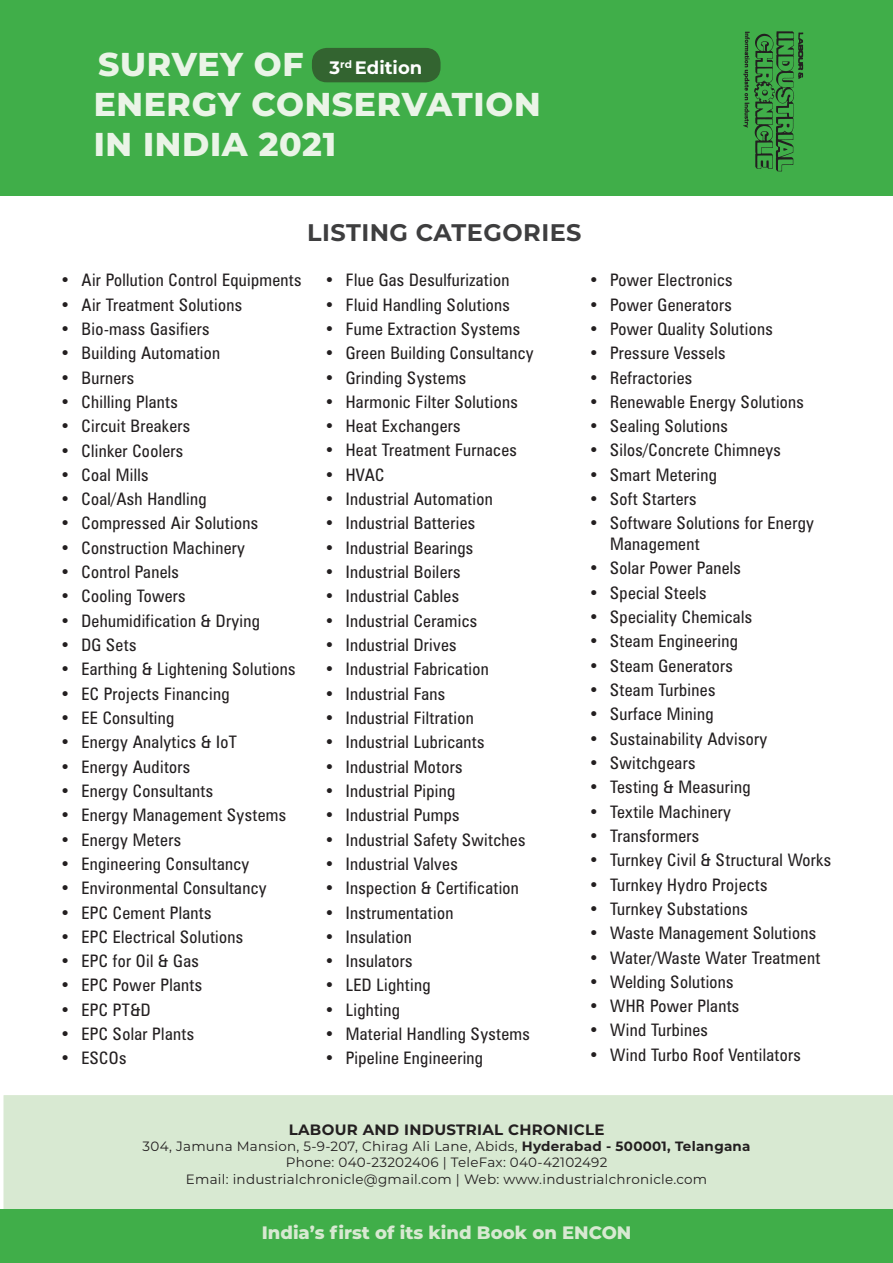
<style>
.page{position:relative;width:893px;height:1263px;background:#fff}
.page>*{position:absolute;margin:0;border:0;box-sizing:border-box;transform-origin:0 0}
.t1{font:800 33px/39.6px "Montserrat";letter-spacing:.02em;color:#eaf4e7}
.t2{font:700 24px "Montserrat";letter-spacing:.02em;color:#3e3e3f}
.t3{font:800 18px "Montserrat";color:#d8e9d2}
.t4{font:700 18px "Montserrat";color:#fff}
.t5{font:condensed 17.25px/20.7px "Zurich BT";letter-spacing:.02em;color:#231f20}
.t6{font:700 15px "Montserrat";letter-spacing:.02em;color:#231f20}
.t7{font:13.5px/16.2px "Montserrat";letter-spacing:.02em;color:#231f20;text-align:center}
.s1{font-weight:700}
</style>
<div class="page">
<div style="left:0;top:0;width:893px;height:196px;background:#40ae49"></div>
<img style="left:743px;top:31px;width:61px;height:141px">
<div style="left:312px;top:48px;width:129px;height:34px;background:#336430;border-radius:15px"></div>
<div style="left:3px;top:1095px;width:890px;height:114px;background:#d8e9d2"></div>
<div style="left:0;top:1209px;width:893px;height:54px;background:#40ae49"></div>
<h1 class="t1" style="left:94px;top:47px;width:448px">SURVEY OF<br>ENERGY CONSERVATION<br>IN INDIA 2021</h1>
<p class="t4" style="left:330px;top:60px;width:94px">3<sup>rd</sup> Edition</p>
<h2 class="t2" style="left:307px;top:223px;width:276px">LISTING CATEGORIES</h2>
<p class="t5" style="left:60px;top:271px;width:243px">• Air Pollution Control Equipments</p>
<p class="t5" style="left:60px;top:296px;width:183px">• Air Treatment Solutions</p>
<p class="t5" style="left:60px;top:320px;width:151px">• Bio-mass Gasifiers</p>
<p class="t5" style="left:60px;top:344px;width:161px">• Building Automation</p>
<p class="t5" style="left:60px;top:369px;width:76px">• Burners</p>
<p class="t5" style="left:60px;top:393px;width:119px">• Chilling Plants</p>
<p class="t5" style="left:60px;top:417px;width:131px">• Circuit Breakers</p>
<p class="t5" style="left:60px;top:442px;width:125px">• Clinker Coolers</p>
<p class="t5" style="left:60px;top:466px;width:90px">• Coal Mills</p>
<p class="t5" style="left:60px;top:490px;width:148px">• Coal/Ash Handling</p>
<p class="t5" style="left:60px;top:515px;width:199px">• Compressed Air Solutions</p>
<p class="t5" style="left:60px;top:539px;width:186px">• Construction Machinery</p>
<p class="t5" style="left:60px;top:563px;width:120px">• Control Panels</p>
<p class="t5" style="left:60px;top:587px;width:127px">• Cooling Towers</p>
<p class="t5" style="left:60px;top:612px;width:201px">• Dehumidification &amp; Drying</p>
<p class="t5" style="left:60px;top:636px;width:78px">• DG Sets</p>
<p class="t5" style="left:60px;top:660px;width:237px">• Earthing &amp; Lightening Solutions</p>
<p class="t5" style="left:60px;top:685px;width:171px">• EC Projects Financing</p>
<p class="t5" style="left:60px;top:709px;width:116px">• EE Consulting</p>
<p class="t5" style="left:60px;top:733px;width:178px">• Energy Analytics &amp; IoT</p>
<p class="t5" style="left:60px;top:758px;width:132px">• Energy Auditors</p>
<p class="t5" style="left:60px;top:782px;width:154px">• Energy Consultants</p>
<p class="t5" style="left:60px;top:806px;width:227px">• Energy Management Systems</p>
<p class="t5" style="left:60px;top:831px;width:122px">• Energy Meters</p>
<p class="t5" style="left:60px;top:855px;width:191px">• Engineering Consultancy</p>
<p class="t5" style="left:60px;top:879px;width:208px">• Environmental Consultancy</p>
<p class="t5" style="left:60px;top:904px;width:153px">• EPC Cement Plants</p>
<p class="t5" style="left:60px;top:928px;width:185px">• EPC Electrical Solutions</p>
<p class="t5" style="left:60px;top:952px;width:140px">• EPC for Oil &amp; Gas</p>
<p class="t5" style="left:60px;top:976px;width:143px">• EPC Power Plants</p>
<p class="t5" style="left:60px;top:1001px;width:92px">• EPC PT&amp;D</p>
<p class="t5" style="left:60px;top:1025px;width:135px">• EPC Solar Plants</p>
<p class="t5" style="left:60px;top:1049px;width:68px">• ESCOs</p>
<p class="t5" style="left:325px;top:271px;width:186px">• Flue Gas Desulfurization</p>
<p class="t5" style="left:325px;top:296px;width:187px">• Fluid Handling Solutions</p>
<p class="t5" style="left:325px;top:320px;width:197px">• Fume Extraction Systems</p>
<p class="t5" style="left:325px;top:344px;width:211px">• Green Building Consultancy</p>
<p class="t5" style="left:325px;top:369px;width:143px">• Grinding Systems</p>
<p class="t5" style="left:325px;top:393px;width:195px">• Harmonic Filter Solutions</p>
<p class="t5" style="left:325px;top:417px;width:137px">• Heat Exchangers</p>
<p class="t5" style="left:325px;top:442px;width:194px">• Heat Treatment Furnaces</p>
<p class="t5" style="left:325px;top:466px;width:61px">• HVAC</p>
<p class="t5" style="left:325px;top:490px;width:170px">• Industrial Automation</p>
<p class="t5" style="left:325px;top:515px;width:152px">• Industrial Batteries</p>
<p class="t5" style="left:325px;top:539px;width:150px">• Industrial Bearings</p>
<p class="t5" style="left:325px;top:563px;width:137px">• Industrial Boilers</p>
<p class="t5" style="left:325px;top:587px;width:136px">• Industrial Cables</p>
<p class="t5" style="left:325px;top:612px;width:154px">• Industrial Ceramics</p>
<p class="t5" style="left:325px;top:636px;width:133px">• Industrial Drives</p>
<p class="t5" style="left:325px;top:660px;width:166px">• Industrial Fabrication</p>
<p class="t5" style="left:325px;top:685px;width:122px">• Industrial Fans</p>
<p class="t5" style="left:325px;top:709px;width:151px">• Industrial Filtration</p>
<p class="t5" style="left:325px;top:733px;width:162px">• Industrial Lubricants</p>
<p class="t5" style="left:325px;top:758px;width:139px">• Industrial Motors</p>
<p class="t5" style="left:325px;top:782px;width:132px">• Industrial Piping</p>
<p class="t5" style="left:325px;top:806px;width:136px">• Industrial Pumps</p>
<p class="t5" style="left:325px;top:831px;width:202px">• Industrial Safety Switches</p>
<p class="t5" style="left:325px;top:855px;width:135px">• Industrial Valves</p>
<p class="t5" style="left:325px;top:879px;width:196px">• Inspection &amp; Certification</p>
<p class="t5" style="left:325px;top:904px;width:130px">• Instrumentation</p>
<p class="t5" style="left:325px;top:928px;width:89px">• Insulation</p>
<p class="t5" style="left:325px;top:952px;width:90px">• Insulators</p>
<p class="t5" style="left:325px;top:976px;width:107px">• LED Lighting</p>
<p class="t5" style="left:325px;top:1001px;width:77px">• Lighting</p>
<p class="t5" style="left:325px;top:1025px;width:207px">• Material Handling Systems</p>
<p class="t5" style="left:325px;top:1049px;width:160px">• Pipeline Engineering</p>
<p class="t5" style="left:589px;top:271px;width:145px">• Power Electronics</p>
<p class="t5" style="left:589px;top:296px;width:145px">• Power Generators</p>
<p class="t5" style="left:589px;top:320px;width:185px">• Power Quality Solutions</p>
<p class="t5" style="left:589px;top:344px;width:138px">• Pressure Vessels</p>
<p class="t5" style="left:589px;top:369px;width:105px">• Refractories</p>
<p class="t5" style="left:589px;top:393px;width:217px">• Renewable Energy Solutions</p>
<p class="t5" style="left:589px;top:417px;width:140px">• Sealing Solutions</p>
<p class="t5" style="left:589px;top:442px;width:194px">• Silos/Concrete Chimneys</p>
<p class="t5" style="left:589px;top:466px;width:130px">• Smart Metering</p>
<p class="t5" style="left:589px;top:490px;width:109px">• Soft Starters</p>
<p class="t5" style="left:610px;top:514px;width:205px;text-indent:-21px">• Software Solutions for Energy<br>Management</p>
<p class="t5" style="left:589px;top:560px;width:154px">• Solar Power Panels</p>
<p class="t5" style="left:589px;top:584px;width:119px">• Special Steels</p>
<p class="t5" style="left:589px;top:608px;width:165px">• Speciality Chemicals</p>
<p class="t5" style="left:589px;top:632px;width:151px">• Steam Engineering</p>
<p class="t5" style="left:589px;top:657px;width:146px">• Steam Generators</p>
<p class="t5" style="left:589px;top:681px;width:128px">• Steam Turbines</p>
<p class="t5" style="left:589px;top:705px;width:126px">• Surface Mining</p>
<p class="t5" style="left:589px;top:730px;width:180px">• Sustainability Advisory</p>
<p class="t5" style="left:589px;top:754px;width:108px">• Switchgears</p>
<p class="t5" style="left:589px;top:778px;width:163px">• Testing &amp; Measuring</p>
<p class="t5" style="left:589px;top:803px;width:144px">• Textile Machinery</p>
<p class="t5" style="left:589px;top:827px;width:112px">• Transformers</p>
<p class="t5" style="left:589px;top:851px;width:244px">• Turnkey Civil &amp; Structural Works</p>
<p class="t5" style="left:589px;top:876px;width:180px">• Turnkey Hydro Projects</p>
<p class="t5" style="left:589px;top:900px;width:160px">• Turnkey Substations</p>
<p class="t5" style="left:589px;top:924px;width:229px">• Waste Management Solutions</p>
<p class="t5" style="left:589px;top:949px;width:233px">• Water/Waste Water Treatment</p>
<p class="t5" style="left:589px;top:973px;width:146px">• Welding Solutions</p>
<p class="t5" style="left:589px;top:997px;width:152px">• WHR Power Plants</p>
<p class="t5" style="left:589px;top:1021px;width:121px">• Wind Turbines</p>
<p class="t5" style="left:589px;top:1046px;width:213px">• Wind Turbo Roof Ventilators</p>
<p class="t6" style="left:289px;top:1124px;width:317px">LABOUR AND INDUSTRIAL CHRONICLE</p>
<p class="t7" style="left:143px;top:1139px;width:609px">304, Jamuna Mansion, 5-9-207, Chirag Ali Lane, Abids, <span class="s1">Hyderabad - 500001, Telangana<br></span>Phone: 040-23202406 | TeleFax: 040-42102492<br>Email: industrialchronicle@gmail.com | Web: www.industrialchronicle.com</p>
<p class="t3" style="left:262px;top:1226px;width:371px">India’s first of its kind Book on ENCON</p>
</div>
